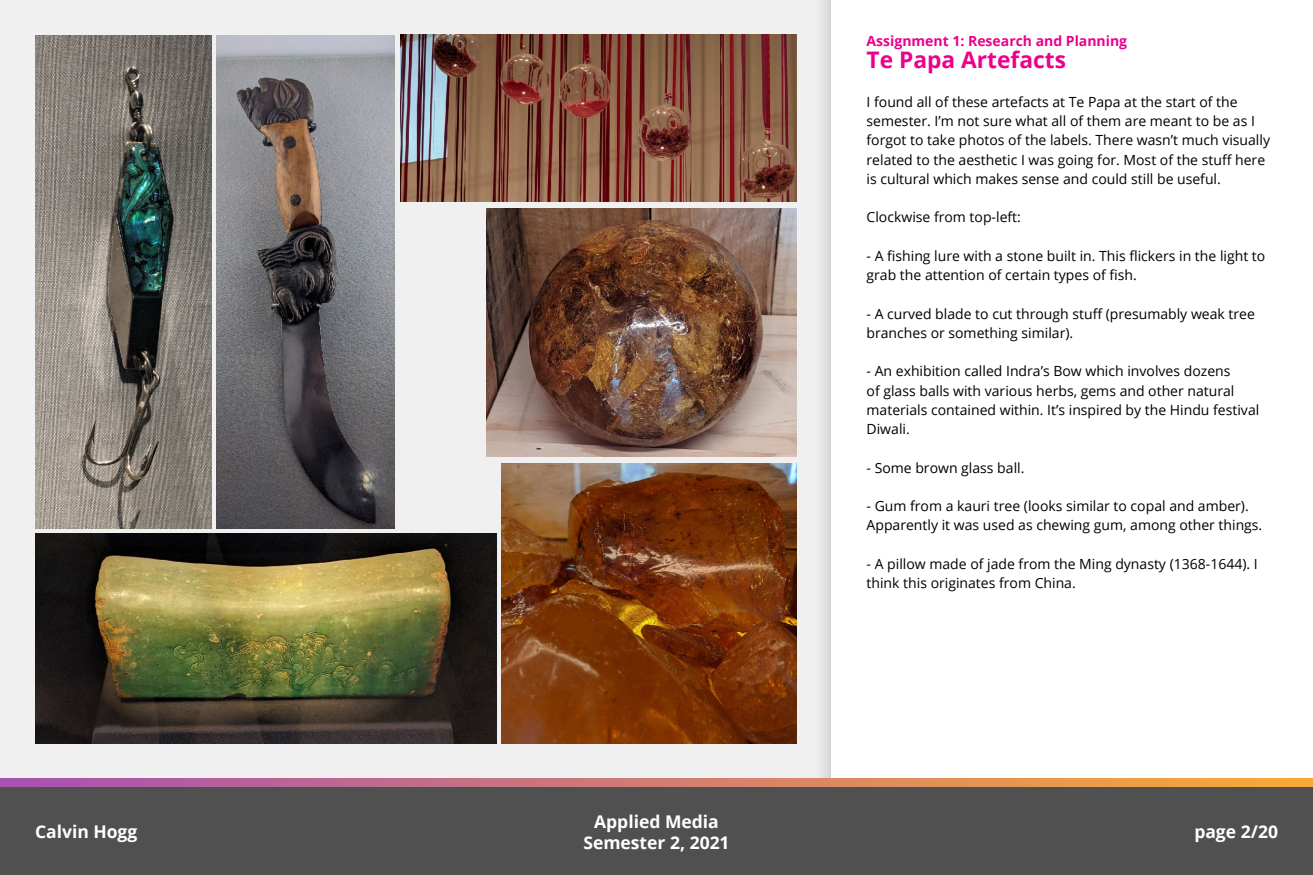
<style>
.page{position:relative;width:1313px;height:875px;background:#fff}
.page>*{position:absolute;margin:0;border:0;box-sizing:border-box;transform-origin:0 0}
.t1{font:700 22.75px "Open Sans";color:#ec008c}
.t2{font:700 17.5px/21px "Open Sans";color:#fff;text-align:center}
.Custom_style{font:14px/19.2px "Open Sans";color:#000}
.t3{font:700 14px "Open Sans";color:#ec008c}
</style>
<div class="page">
<div style="left:0;top:0;width:812px;height:779px;background:#f0f0f0"></div>
<div style="left:812px;top:0;width:500px;height:875px;background:#e5e5e5"></div>
<div style="left:831px;top:0;width:481px;height:875px;background:#fff"></div>
<svg style="left:0;top:779px;width:1312px;height:9px;background:#c1786f"></svg>
<div style="left:0;top:788px;width:1312px;height:87px;background:#505050"></div>
<img style="left:35px;top:35px;width:176px;height:493px">
<img style="left:35px;top:534px;width:461px;height:210px">
<img style="left:216px;top:35px;width:179px;height:493px">
<img style="left:401px;top:35px;width:395px;height:167px">
<img style="left:501px;top:463px;width:295px;height:281px">
<img style="left:486px;top:209px;width:310px;height:248px">
<p class="t2" style="left:35px;top:821px;width:104px">Calvin Hogg</p>
<p class="t2" style="left:583px;top:810px;width:148px">Applied Media<br>Semester 2, 2021</p>
<p class="t3" style="left:866px;top:31px;width:262px">Assignment 1: Research and Planning</p>
<p class="t1" style="left:866px;top:44px;width:201px">Te Papa Artefacts</p>
<p class="Custom_style" style="left:866px;top:92px;width:405px">I found all of these artefacts at Te Papa at the start of the semester. I’m not sure what all of them are meant to be as I forgot to take photos of the labels. There wasn’t much visually related to the aesthetic I was going for. Most of the stuff here is cultural which makes sense and could still be useful.</p>
<p class="Custom_style" style="left:866px;top:207px;width:156px">Clockwise from top-left:</p>
<p class="Custom_style" style="left:866px;top:246px;width:400px">- A fishing lure with a stone built in. This flickers in the light to grab the attention of certain types of fish.</p>
<p class="Custom_style" style="left:866px;top:304px;width:390px">- A curved blade to cut through stuff (presumably weak tree branches or something similar).</p>
<p class="Custom_style" style="left:866px;top:361px;width:394px">- An exhibition called Indra’s Bow which involves dozens<br>of glass balls with various herbs, gems and other natural materials contained within. It’s inspired by the Hindu festival Diwali.</p>
<p class="Custom_style" style="left:866px;top:458px;width:159px">- Some brown glass ball.</p>
<p class="Custom_style" style="left:866px;top:496px;width:397px">- Gum from a kauri tree (looks similar to copal and amber).<br>Apparently it was used as chewing gum, among other things.</p>
<p class="Custom_style" style="left:866px;top:554px;width:393px">- A pillow made of jade from the Ming dynasty (1368-1644). I think this originates from China.</p>
<p class="t2" style="left:1194px;top:821px;width:85px">page 2/20</p>
</div>
